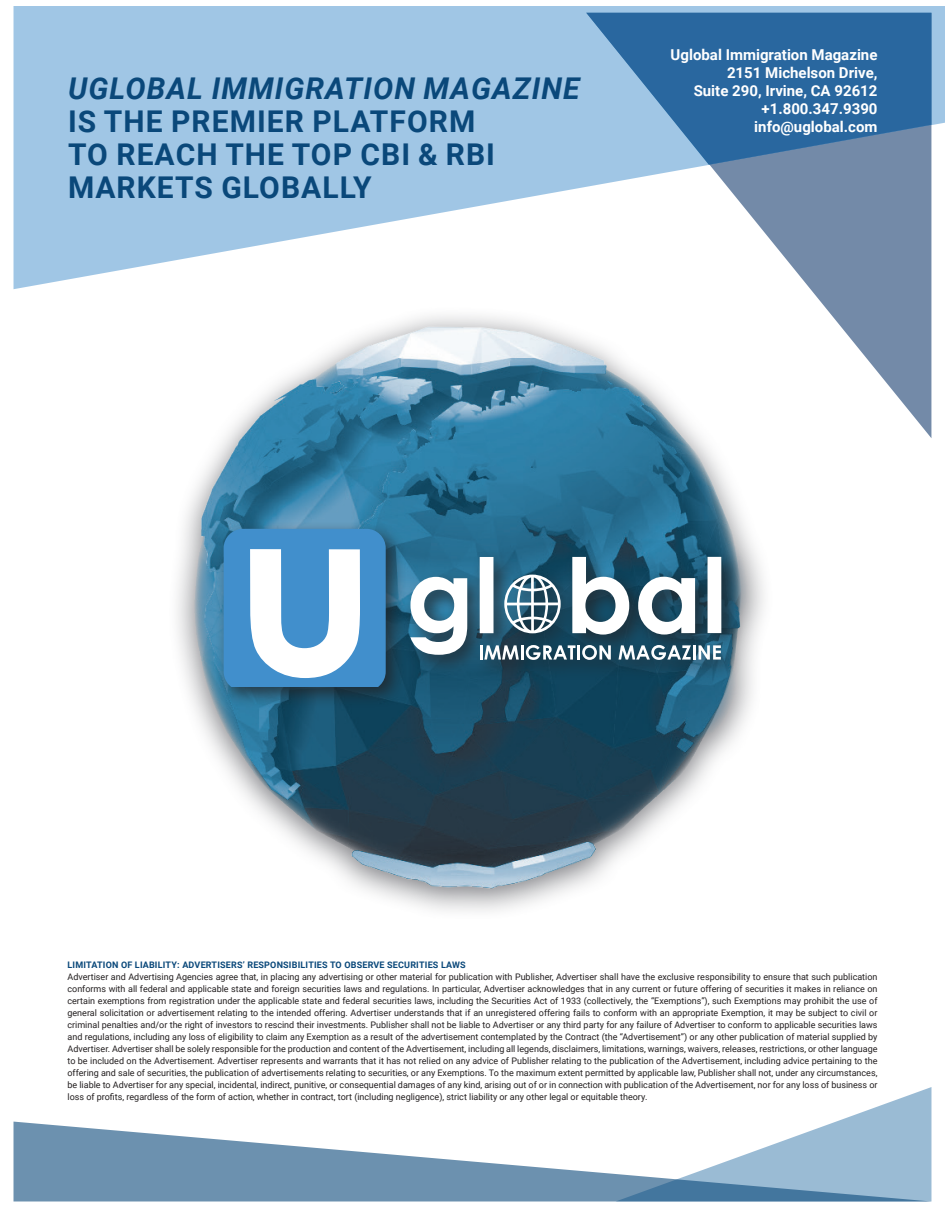
<style>
.page{position:relative;width:945px;height:1215px;background:#fff}
.page>*{position:absolute;margin:0;border:0;box-sizing:border-box;transform-origin:0 0}
.t1{font:700 30px/33px "Roboto";letter-spacing:.035em;color:#0a487a}
.t2{font:italic 700 30px "Roboto";letter-spacing:.035em;color:#0a487a}
.t3{font:700 15px/18px "Roboto";color:#fff;text-align:right}
.t4{font:9px/12px "Roboto";color:#231f20;text-align:justify}
.t5{font:700 9px "Roboto";letter-spacing:.02em;color:#0a487a}
</style>
<div class="page">
<svg style="left:810px;top:289px;width:121px;height:149px"></svg>
<svg style="left:14px;top:6px;width:931px;height:283px;fill:#a0c6e5"></svg>
<svg style="left:835px;top:1087px;width:97px;height:35px"></svg>
<svg style="left:14px;top:1122px;width:918px;height:80px"></svg>
<div style="left:168px;top:306px;width:607px;height:615px;background:#525359;opacity:.75"></div>
<img style="left:193px;top:306px;width:559px;height:608px">
<div style="left:215px;top:520px;width:528px;height:188px;background:#231f20;opacity:.75"></div>
<svg style="left:504px;top:575px;width:57px;height:58px"></svg>
<svg style="left:410px;top:577px;width:57px;height:78px"></svg>
<div style="left:480px;top:557px;width:14px;height:76px;background:#fff"></div>
<svg style="left:572px;top:557px;width:57px;height:78px"></svg>
<svg style="left:638px;top:577px;width:57px;height:58px"></svg>
<div style="left:708px;top:557px;width:13px;height:76px;background:#fff"></div>
<svg style="left:224px;top:529px;width:162px;height:157px"></svg>
<svg style="left:480px;top:645px;width:96px;height:15px"></svg>
<hr style="left:577px;top:645px;width:3px;height:15px;background:#fff">
<svg style="left:582px;top:645px;width:29px;height:15px"></svg>
<svg style="left:619px;top:645px;width:102px;height:15px"></svg>
<h1 class="t2" style="left:68px;top:67px;width:513px">UGLOBAL IMMIGRATION MAGAZINE</h1>
<h1 class="t1" style="left:68px;top:104px;width:429px">IS THE PREMIER PLATFORM<br>TO REACH THE TOP CBI &amp; RBI<br>MARKETS GLOBALLY</h1>
<h2 class="t3" style="left:671px;top:45px;width:208px">Uglobal Immigration Magazine<br>2151 Michelson Drive,<br>Suite 290, Irvine, CA 92612 +1.800.347.9390 info@uglobal.com</h2>
<p class="t5" style="left:68px;top:959px;width:400px">LIMITATION OF LIABILITY: ADVERTISERS’ RESPONSIBILITIES TO OBSERVE SECURITIES LAWS</p>
<p class="t4" style="left:68px;top:971px;width:812px">Advertiser and Advertising Agencies agree that, in placing any advertising or other material for publication with Publisher, Advertiser shall have the exclusive responsibility to ensure that such publication conforms with all federal and applicable state and foreign securities laws and regulations. In particular, Advertiser acknowledges that in any current or future offering of securities it makes in reliance on certain exemptions from registration under the applicable state and federal securities laws, including the Securities Act of 1933 (collectively, the “Exemptions”), such Exemptions may prohibit the use of general solicitation or advertisement relating to the intended offering. Advertiser understands that if an unregistered offering fails to conform with an appropriate Exemption, it may be subject to civil or criminal penalties and/or the right of investors to rescind their investments. Publisher shall not be liable to Advertiser or any third party for any failure of Advertiser to conform to applicable securities laws and regulations, including any loss of eligibility to claim any Exemption as a result of the advertisement contemplated by the Contract (the “Advertisement”) or any other publication of material supplied by Advertiser. Advertiser shall be solely responsible for the production and content of the Advertisement, including all legends, disclaimers, limitations, warnings, waivers, releases, restrictions, or other language to be included on the Advertisement. Advertiser represents and warrants that it has not relied on any advice of Publisher relating to the publication of the Advertisement, including advice pertaining to the offering and sale of securities, the publication of advertisements relating to securities, or any Exemptions. To the maximum extent permitted by applicable law, Publisher shall not, under any circumstances, be liable to Advertiser for any special, incidental, indirect, punitive, or consequential damages of any kind, arising out of or in connection with publication of the Advertisement, nor for any loss of business or loss of profits, regardless of the form of action, whether in contract, tort (including negligence), strict liability or any other legal or equitable theory.</p>
</div>
